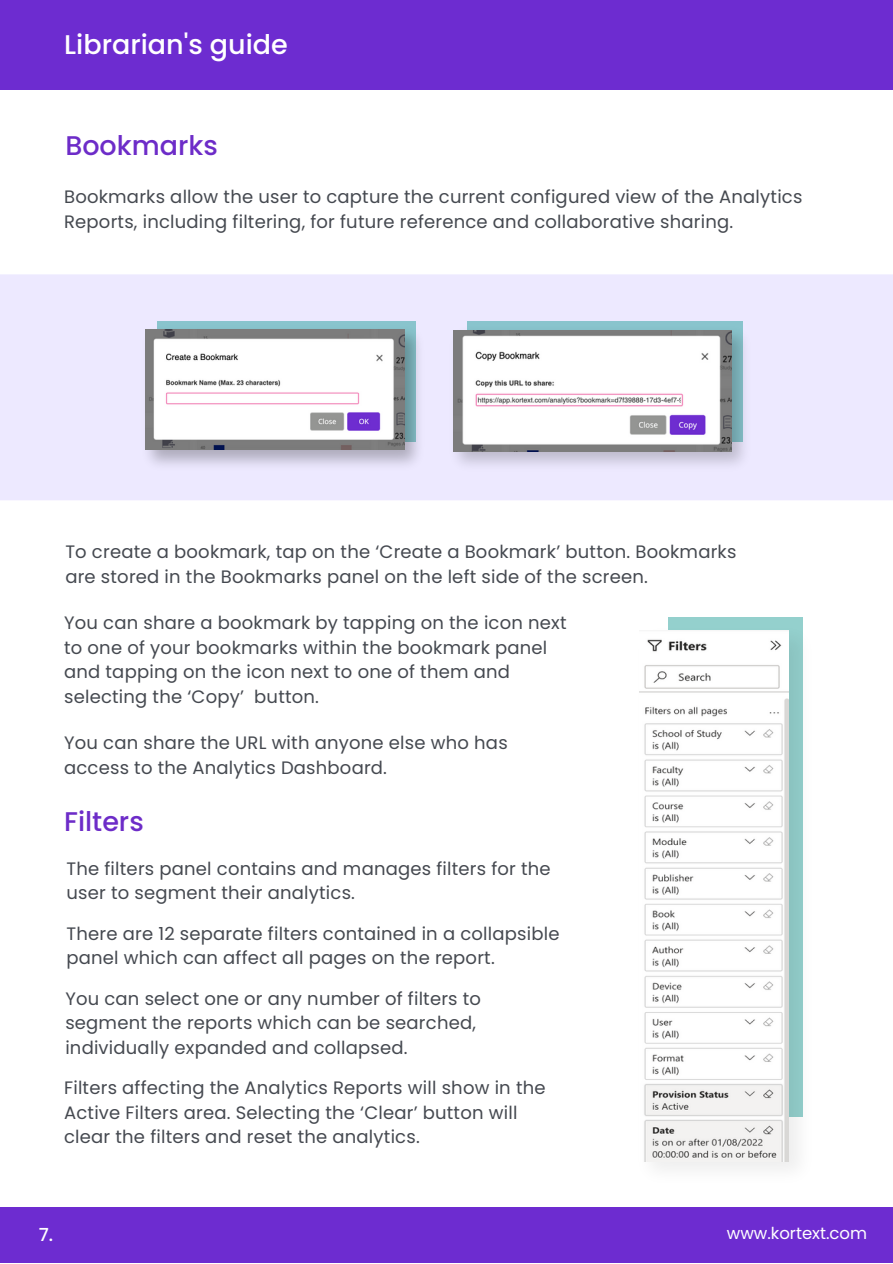
<style>
.page{position:relative;width:893px;height:1264px;background:#fff}
.page>*{position:absolute;margin:0;border:0;box-sizing:border-box;transform-origin:0 0}
.t1{font:500 27px "Poppins";color:#6d2cc8}
.t2{font:500 27px "Poppins";color:#fff}
.t3{font:18px/24.8px "Poppins";letter-spacing:.01em;color:#454950}
.t4{font:500 18px "Poppins";color:#fff}
.t5{font:16.5px "Poppins";color:#fff}
</style>
<div class="page">
<div style="left:0;top:274px;width:892px;height:226px;background:#ede9ff"></div>
<img style="left:456px;top:321px;width:288px;height:144px">
<img style="left:453px;top:330px;width:278px;height:122px">
<img style="left:145px;top:321px;width:273px;height:144px">
<img style="left:146px;top:329px;width:258px;height:121px">
<img style="left:644px;top:617px;width:159px;height:552px">
<img style="left:639px;top:630px;width:149px;height:531px">
<div style="left:0;top:1207px;width:892px;height:55px;background:#6d2cd0"></div>
<div style="left:0;top:0;width:892px;height:89px;background:#6d2cd0"></div>
<p class="t2" style="left:64px;top:26px;width:225px">Librarian's guide</p>
<p class="t1" style="left:65px;top:127px;width:154px">Bookmarks</p>
<p class="t3" style="left:64px;top:184px;width:739px">Bookmarks allow the user to capture the current configured view of the Analytics<br>Reports, including filtering, for future reference and collaborative sharing.</p>
<p class="t3" style="left:65px;top:539px;width:672px">To create a bookmark, tap on the ‘Create a Bookmark’ button. Bookmarks are stored in the Bookmarks panel on the left side of the screen.</p>
<p class="t3" style="left:64px;top:610px;width:504px">You can share a bookmark by tapping on the icon next to one of your bookmarks within the bookmark panel and tapping on the icon next to one of them and selecting the ‘Copy’ button.</p>
<p class="t3" style="left:64px;top:730px;width:445px">You can share the URL with anyone else who has access to the Analytics Dashboard.</p>
<p class="t1" style="left:64px;top:802px;width:81px">Filters</p>
<p class="t3" style="left:66px;top:856px;width:485px">The filters panel contains and manages filters for the user to segment their analytics.</p>
<p class="t3" style="left:66px;top:920px;width:494px">There are 12 separate filters contained in a collapsible panel which can affect all pages on the report.</p>
<p class="t3" style="left:65px;top:985px;width:417px">You can select one or any number of filters to segment the reports which can be searched, individually expanded and collapsed.</p>
<p class="t3" style="left:64px;top:1075px;width:483px">Filters affecting the Analytics Reports will show in the<br>Active Filters area. Selecting the ‘Clear’ button will clear the filters and reset the analytics.</p>
<p class="t4" style="left:39px;top:1221px;width:16px">7.</p>
<p class="t5" style="left:726px;top:1221px;width:142px">www.kortext.com</p>
<p class="t5" style="left:678px;top:1227px;width:142px">www.kortext.com</p>
</div>
